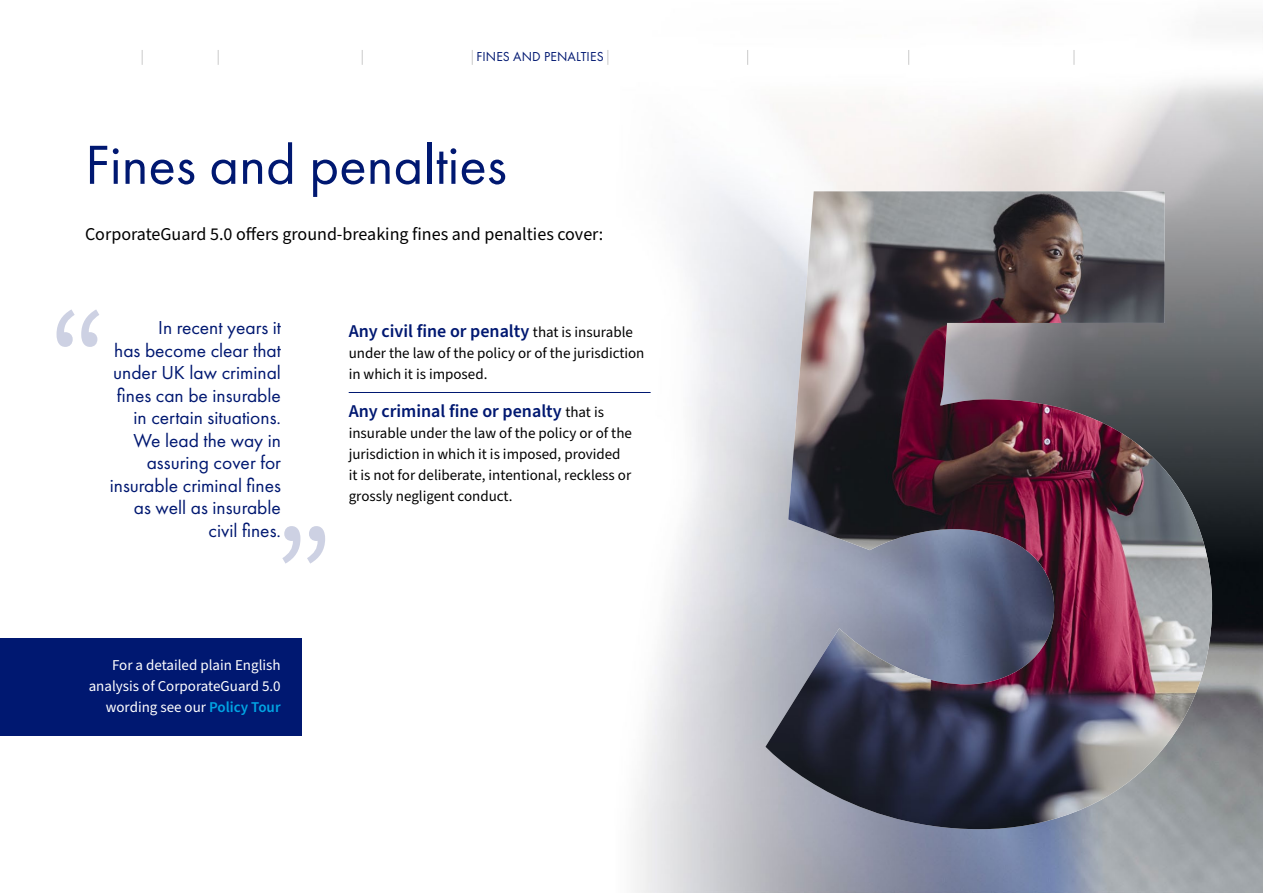
<style>
.page{position:relative;width:1263px;height:893px;background:#fff}
.page>*{position:absolute;margin:0;border:0;box-sizing:border-box;transform-origin:0 0}
.t1{font:139.5px "Source Sans Pro";color:#001871}
.head_h1{font:57px "Futura PT";color:#001871}
.quote{font:19.5px/22.5px "Futura PT";color:#001871;text-align:right}
.intro_p{font:18px "Source Sans Pro";color:#000}
.body_underline{font:600 18px "Source Sans Pro";color:#001871}
.body{font:600 18px "Source Sans Pro";color:#001871}
.body-2{font:15px/21px "Source Sans Pro";color:#000}
.tour{font:15px/21px "Source Sans Pro";color:#fff;text-align:right}
.body_underline-2{font:15px/21px "Source Sans Pro";color:#000}
.nav_on{font:13.5px "Futura PT";letter-spacing:.01em;color:#001871}
.s1{font-weight:400;font-size:15px;color:#000}
.s2{font-weight:600;color:#00a4e3}
</style>
<div class="page">
<img style="left:141px;top:22px;width:1122px;height:871px">
<img style="left:765px;top:191px;width:447px;height:638px">
<div style="left:349px;top:319px;width:302px;height:206px;background:#fff"></div>
<hr style="left:349px;top:392px;width:302px;height:1px;background:#001871">
<div style="left:89px;top:319px;width:192px;height:241px;background:#fff"></div>
<div style="left:85px;top:140px;width:432px;height:70px;background:#fff"></div>
<div style="left:85px;top:221px;width:527px;height:43px;background:#fff"></div>
<div style="left:0;top:638px;width:302px;height:98px;background:#001871"></div>
<svg style="left:362px;top:50px;width:1px;height:15px"></svg>
<svg style="left:472px;top:50px;width:1px;height:15px"></svg>
<svg style="left:607px;top:50px;width:1px;height:15px"></svg>
<svg style="left:142px;top:50px;width:1px;height:15px"></svg>
<svg style="left:218px;top:50px;width:1px;height:15px"></svg>
<svg style="left:747px;top:50px;width:1px;height:15px"></svg>
<svg style="left:908px;top:50px;width:1px;height:15px"></svg>
<svg style="left:1073px;top:50px;width:1px;height:15px"></svg>
<p class="nav_on" style="left:476px;top:49px;width:129px">FINES AND PENALTIES</p>
<h1 class="head_h1" style="left:85px;top:131px;width:423px">Fines and penalties</h1>
<p class="intro_p" style="left:85px;top:222px;width:520px">CorporateGuard 5.0 offers ground-breaking fines and penalties cover:</p>
<h1 class="t1" style="left:49px;top:267px;width:61px">“</h1>
<p class="quote" style="left:110px;top:316px;width:173px">In recent years it<br>has become clear that under UK law criminal fines can be insurable in certain situations.<br>We lead the way in assuring cover for insurable criminal fines as well as insurable civil fines.</p>
<h1 class="t1" style="left:273px;top:484px;width:61px">”</h1>
<p class="body_underline" style="left:349px;top:319px;width:286px">Any civil fine or penalty <span class="s1">that is insurable</span></p>
<p class="body_underline-2" style="left:349px;top:343px;width:297px">under the law of the policy or of the jurisdiction in which it is imposed.</p>
<p class="body" style="left:349px;top:399px;width:257px">Any criminal fine or penalty <span class="s1">that is</span></p>
<p class="body-2" style="left:349px;top:423px;width:285px">insurable under the law of the policy or of the jurisdiction in which it is imposed, provided it is not for deliberate, intentional, reckless or grossly negligent conduct.</p>
<p class="tour" style="left:89px;top:655px;width:193px">For a detailed plain English analysis of CorporateGuard 5.0 wording see our <span class="s2">Policy Tour</span></p>
</div>
